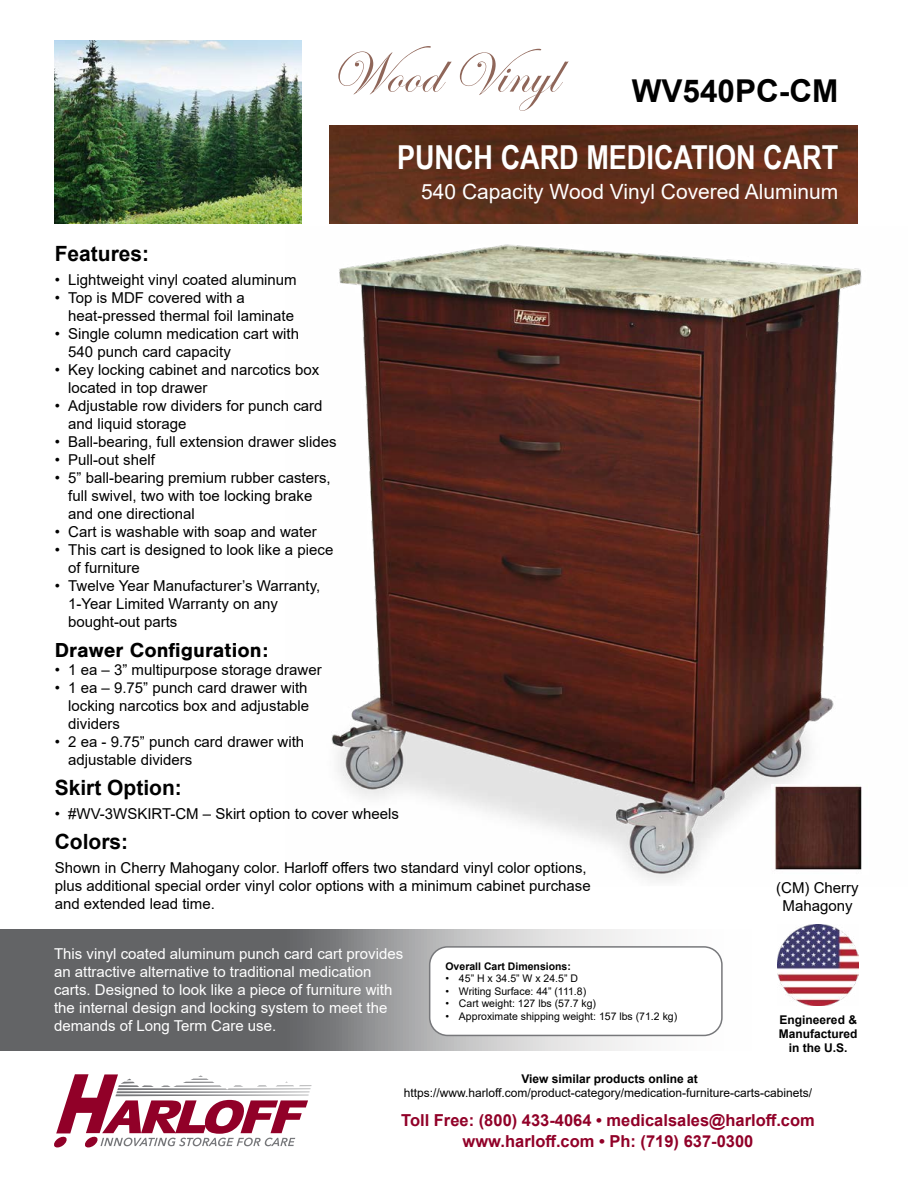
<style>
.page{position:relative;width:918px;height:1188px;background:#fff}
.page>*{position:absolute;margin:0;border:0;box-sizing:border-box;transform-origin:0 0}
.t1{font:60px "Edwardian Script ITC";color:#744030}
.t2{font:700 33px "Arial Narrow";color:#fff}
.t3{font:700 31.5px "Arial";color:#000}
.t4{font:21px "Arial";color:#fff}
.t5{font:700 21px "Arial";color:#000}
.t6{font:700 21px "Nimbus San";color:#000}
.t7{font:700 16.5px/21px "Arial";color:#910028;text-align:center}
.t8{font:15px/18px "Arial";color:#000}
.t9{font:15px/18px "Arial";color:#fff}
.t10{font:15px/18px "Arial";color:#000101}
.t11{font:12px "Arial";color:#000}
.t12{font:700 12px/14.4px "Arial";color:#000;text-align:center}
.t13{font:10.5px "Arial";color:#000}
.t14{font:700 10.5px "Arial";color:#000}
</style>
<div class="page">
<svg style="left:0;top:929px;width:720px;height:122px;background:#818183"></svg>
<img style="left:331px;top:244px;width:531px;height:637px">
<svg style="left:54px;top:1074px;width:258px;height:74px"></svg>
<img style="left:329px;top:125px;width:529px;height:98px">
<img style="left:55px;top:40px;width:246px;height:183px">
<div style="left:430px;top:947px;width:292px;height:88px;background:#fff;border-radius:18px"></div>
<div style="left:429px;top:946px;width:294px;height:90px;border:2px solid #77787b;border-radius:18px"></div>
<img style="left:777px;top:925px;width:81px;height:81px">
<img style="left:772px;top:784px;width:90px;height:91px">
<h1 class="t1" style="left:329px;top:40px;width:230px">Wood Vinyl</h1>
<h3 class="t3" style="left:632px;top:69px;width:208px">WV540PC-CM</h3>
<h2 class="t2" style="left:397px;top:132px;width:443px">PUNCH CARD MEDICATION CART</h2>
<h3 class="t4" style="left:421px;top:177px;width:419px">540 Capacity Wood Vinyl Covered Aluminum</h3>
<h3 class="t5" style="left:55px;top:239px;width:96px">Features:</h3>
<p class="t8" style="left:55px;top:270px;width:243px">• Lightweight vinyl coated aluminum</p>
<p class="t8" style="left:68px;top:288px;width:227px;text-indent:-14px">• Top is MDF covered with a heat-pressed thermal foil laminate</p>
<p class="t8" style="left:68px;top:324px;width:232px;text-indent:-14px">• Single column medication cart with<br>540 punch card capacity</p>
<p class="t8" style="left:68px;top:360px;width:252px;text-indent:-14px">• Key locking cabinet and narcotics box located in top drawer</p>
<p class="t8" style="left:68px;top:396px;width:256px;text-indent:-14px">• Adjustable row dividers for punch card and liquid storage</p>
<p class="t8" style="left:55px;top:432px;width:283px">• Ball-bearing, full extension drawer slides</p>
<p class="t8" style="left:55px;top:450px;width:102px">• Pull-out shelf</p>
<p class="t8" style="left:68px;top:468px;width:264px;text-indent:-14px">• 5” ball-bearing premium rubber casters, full swivel, two with toe locking brake and one directional</p>
<p class="t8" style="left:55px;top:522px;width:263px">• Cart is washable with soap and water</p>
<p class="t8" style="left:68px;top:540px;width:267px;text-indent:-14px">• This cart is designed to look like a piece of furniture</p>
<p class="t8" style="left:68px;top:576px;width:254px;text-indent:-14px">• Twelve Year Manufacturer’s Warranty,<br>1-Year Limited Warranty on any bought-out parts</p>
<h3 class="t6" style="left:55px;top:638px;width:215px">Drawer Configuration:</h3>
<p class="t8" style="left:55px;top:660px;width:268px">• 1 ea – 3” multipurpose storage drawer</p>
<p class="t8" style="left:68px;top:678px;width:242px;text-align:justify;text-indent:-14px">• 1 ea – 9.75” punch card drawer with locking narcotics box and adjustable dividers</p>
<p class="t8" style="left:68px;top:732px;width:237px;text-indent:-13px">• 2 ea - 9.75” punch card drawer with adjustable dividers</p>
<h3 class="t5" style="left:55px;top:773px;width:129px">Skirt Option:</h3>
<p class="t8" style="left:55px;top:804px;width:346px">• #WV-3WSKIRT-CM – Skirt option to cover wheels</p>
<h3 class="t5" style="left:55px;top:827px;width:75px">Colors:</h3>
<p class="t10" style="left:55px;top:858px;width:538px">Shown in Cherry Mahogany color. Harloff offers two standard vinyl color options, plus additional special order vinyl color options with a minimum cabinet purchase and extended lead time.</p>
<p class="t8" style="left:776px;top:879px;width:84px;text-align:center">(CM) Cherry<br>Mahagony</p>
<p class="t9" style="left:54px;top:944px;width:351px">This vinyl coated aluminum punch card cart provides an attractive alternative to traditional medication carts. Designed to look like a piece of furniture with the internal design and locking system to meet the demands of Long Term Care use.</p>
<p class="t14" style="left:445px;top:959px;width:127px">Overall Cart Dimensions:</p>
<p class="t13" style="left:445px;top:971px;width:134px">• 45” H x 34.5” W x 24.5” D</p>
<p class="t13" style="left:445px;top:984px;width:142px">• Writing Surface: 44” (111.8)</p>
<p class="t13" style="left:445px;top:997px;width:152px">• Cart weight: 127 lbs (57.7 kg)</p>
<p class="t13" style="left:445px;top:1009px;width:233px">• Approximate shipping weight: 157 lbs (71.2 kg)</p>
<p class="t12" style="left:779px;top:1012px;width:80px">Engineered &amp;<br>Manufactured in the U.S.</p>
<p class="t12" style="left:521px;top:1072px;width:178px">View similar products online at</p>
<p class="t11" style="left:404px;top:1085px;width:410px">https://www.harloff.com/product-category/medication-furniture-carts-cabinets/</p>
<p class="t7" style="left:401px;top:1110px;width:415px">Toll Free: (800) 433-4064 • medicalsales@harloff.com www.harloff.com • Ph: (719) 637-0300</p>
</div>
